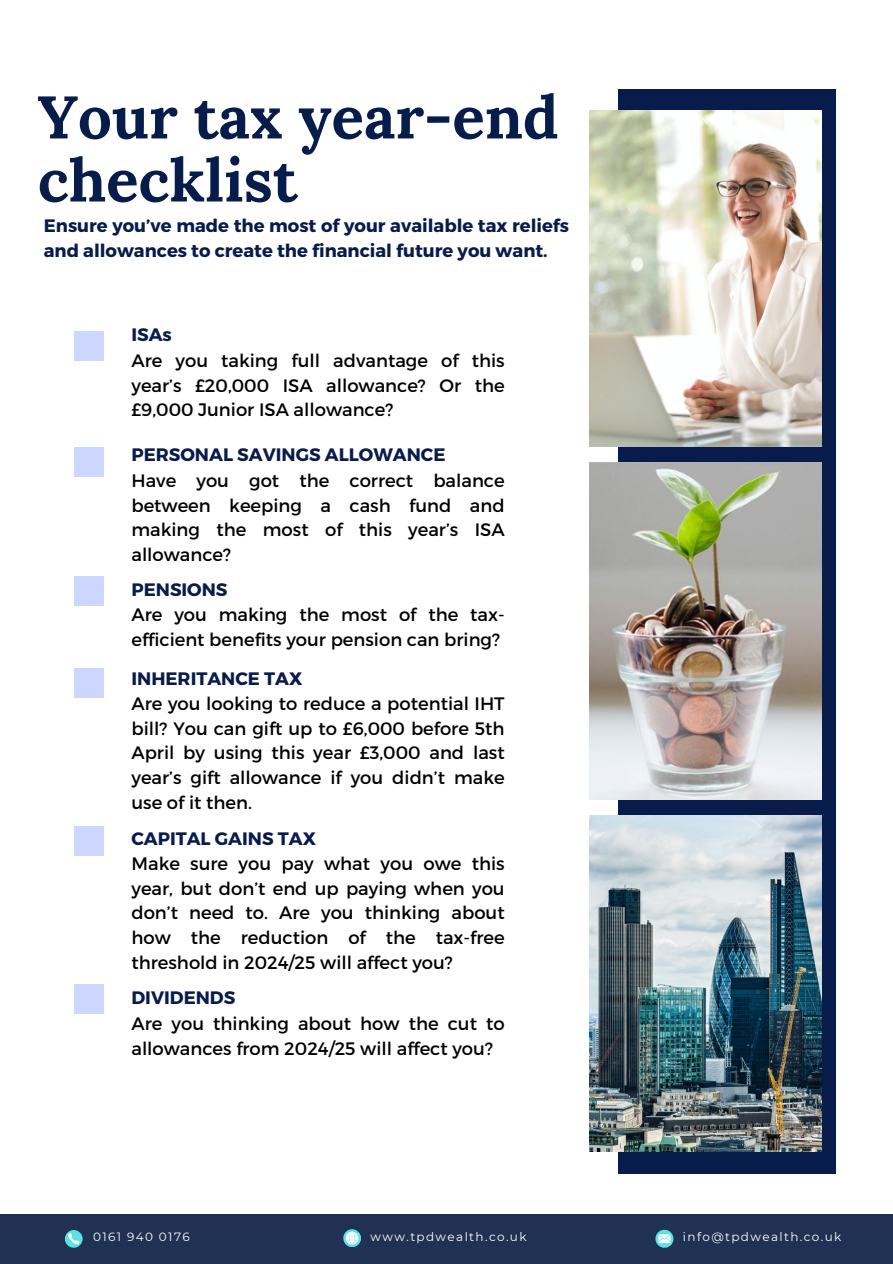
<style>
.page{position:relative;width:893px;height:1264px;background:#fff}
.page>*{position:absolute;margin:0;border:0;box-sizing:border-box;transform-origin:0 0}
.t1{font:700 60px/63px "Lora";color:#071c4b}
.t2{font:18px/24.8px "Montserrat";color:#000;text-align:justify}
.t3{font:700 18px/24.8px "Montserrat";color:#071c4b}
.t4{font:12px "Montserrat";letter-spacing:.115em;color:#fff}
</style>
<div class="page">
<div style="left:618px;top:89px;width:218px;height:1084px;background:#071c4b"></div>
<img style="left:589px;top:462px;width:232px;height:337px">
<img style="left:589px;top:815px;width:232px;height:336px">
<img style="left:589px;top:110px;width:232px;height:336px">
<div style="left:74px;top:331px;width:30px;height:30px;background:#cdd6ff"></div>
<div style="left:74px;top:447px;width:30px;height:29px;background:#cdd6ff"></div>
<div style="left:74px;top:576px;width:30px;height:30px;background:#cdd6ff"></div>
<div style="left:74px;top:668px;width:30px;height:30px;background:#cdd6ff"></div>
<div style="left:74px;top:826px;width:30px;height:30px;background:#cdd6ff"></div>
<div style="left:0;top:1213px;width:892px;height:50px;background:#203153"></div>
<div style="left:74px;top:983px;width:30px;height:30px;background:#cdd6ff"></div>
<svg style="left:65px;top:1229px;width:18px;height:18px"></svg>
<svg style="left:68px;top:1232px;width:11px;height:12px"></svg>
<svg style="left:343px;top:1229px;width:18px;height:17px"></svg>
<svg style="left:655px;top:1229px;width:18px;height:18px"></svg>
<p class="t1" style="left:38px;top:85px;width:522px">Your tax year-end checklist</p>
<p class="t3" style="left:44px;top:212px;width:527px">Ensure you’ve made the most of your available tax reliefs and allowances to create the financial future you want.</p>
<p class="t3" style="left:131px;top:321px;width:42px">ISAs</p>
<p class="t2" style="left:131px;top:347px;width:375px">Are you taking full advantage of this year’s £20,000 ISA allowance? Or the £9,000 Junior ISA allowance?</p>
<p class="t3" style="left:131px;top:441px;width:315px">PERSONAL SAVINGS ALLOWANCE</p>
<p class="t2" style="left:131px;top:467px;width:375px">Have you got the correct balance between keeping a cash fund and making the most of this year’s ISA allowance?</p>
<p class="t3" style="left:131px;top:576px;width:98px">PENSIONS</p>
<p class="t2" style="left:131px;top:601px;width:375px">Are you making the most of the tax&shy;efficient benefits your pension can bring?</p>
<p class="t3" style="left:131px;top:665px;width:172px">INHERITANCE TAX</p>
<p class="t2" style="left:131px;top:690px;width:375px">Are you looking to reduce a potential IHT bill? You can gift up to £6,000 before 5th April by using this year £3,000 and last year’s gift allowance if you didn’t make use of it then.</p>
<p class="t3" style="left:131px;top:825px;width:186px">CAPITAL GAINS TAX</p>
<p class="t2" style="left:131px;top:850px;width:375px">Make sure you pay what you owe this year, but don’t end up paying when you don’t need to. Are you thinking about how the reduction of the tax-free threshold in 2024/25 will affect you?</p>
<p class="t3" style="left:131px;top:984px;width:105px">DIVIDENDS</p>
<p class="t2" style="left:131px;top:1010px;width:375px">Are you thinking about how the cut to allowances from 2024/25 will affect you?</p>
<p class="t4" style="left:93px;top:1229px;width:98px">0161 940 0176</p>
<p class="t4" style="left:370px;top:1229px;width:157px">www.tpdwealth.co.uk</p>
<p class="t4" style="left:682px;top:1229px;width:160px">info@tpdwealth.co.uk</p>
</div>
